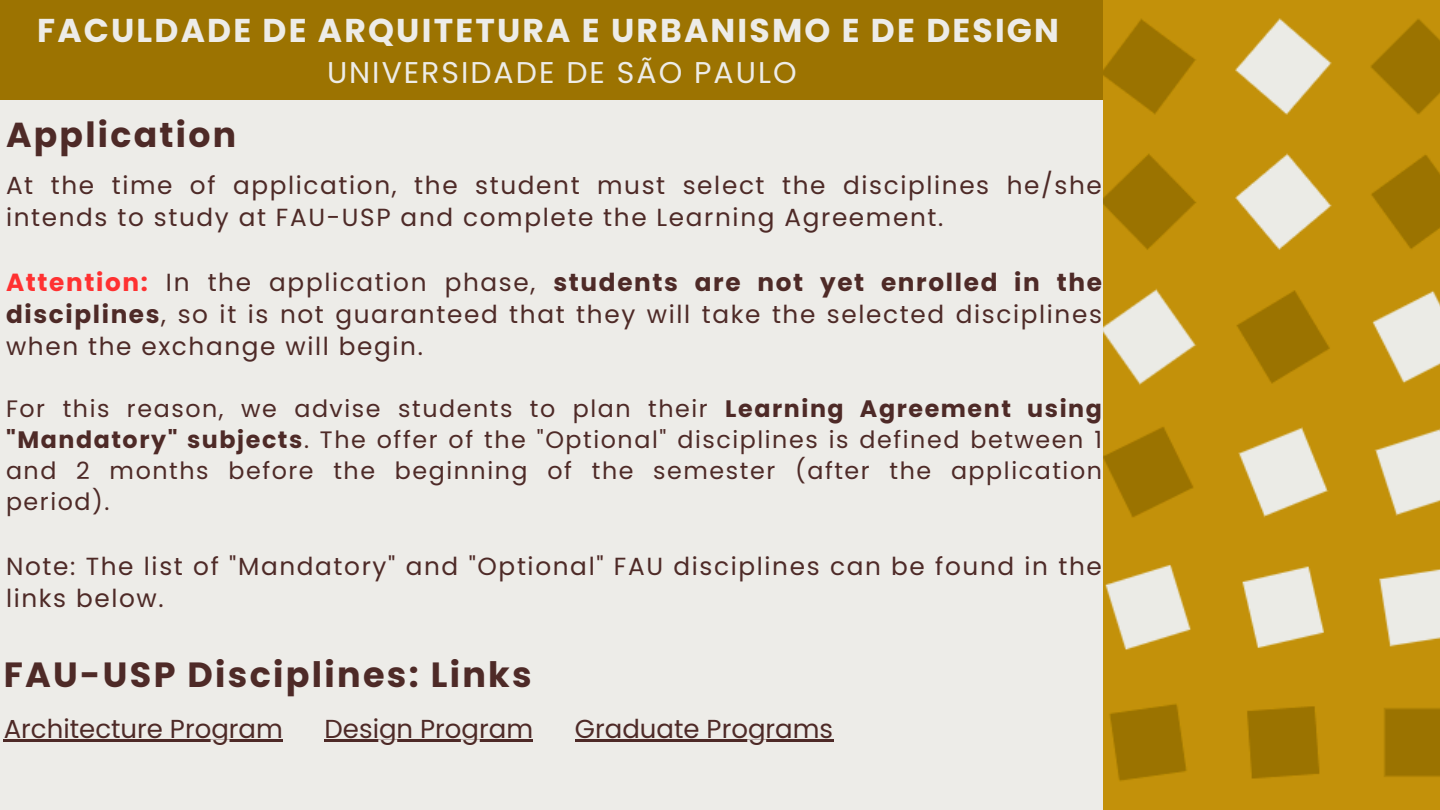
<style>
.page{position:relative;width:1440px;height:810px;background:#edece8}
.page>*{position:absolute;margin:0;border:0;box-sizing:border-box;transform-origin:0 0}
.t1{font:700 35px "Poppins";letter-spacing:.065em;color:#4e2a27}
.t2{font:700 34.7px "Poppins";letter-spacing:.065em;color:#4e2a27}
.t3{font:700 33px "Poppins";letter-spacing:.065em;color:#edece8}
.t4{font:30px "Poppins";letter-spacing:.065em;color:#edece8}
.t5{font:26px "Poppins";color:#4e2a27}
.t6{font:24.8px/32.2px "Poppins";letter-spacing:.065em;color:#4e2a27}
.t7{font:23.8px/30.8px "Poppins";letter-spacing:.065em;color:#4e2a27;text-align:justify}
.s1{font-weight:700;color:#ff3131}
.s2{font-weight:700}
</style>
<div class="page">
<hr style="left:4px;top:740px;width:279px;height:2px;background:#4e2a27">
<hr style="left:325px;top:740px;width:208px;height:2px;background:#4e2a27">
<hr style="left:575px;top:740px;width:258px;height:2px;background:#4e2a27">
<div style="left:0;top:0;width:1440px;height:100px;background:#9c7301"></div>
<img style="left:1104px;top:0;width:336px;height:810px">
<h3 class="t3" style="left:37px;top:7px;width:1023px">FACULDADE DE ARQUITETURA E URBANISMO E DE DESIGN</h3>
<p class="t4" style="left:327px;top:52px;width:471px">UNIVERSIDADE DE SÃO PAULO</p>
<p class="t2" style="left:6px;top:110px;width:232px">Application</p>
<p class="t6" style="left:6px;top:169px;width:1097px">At the time of application, the student must select the disciplines he/she intends to study at FAU-USP and complete the Learning Agreement.</p>
<h1 class="t6" style="left:6px;top:266px;width:1097px;text-align:justify"><span class="s1">Attention:</span> In the application phase, <span class="s2">students are not yet enrolled in the disciplines</span>, so it is not guaranteed that they will take the selected disciplines when the exchange will begin.</h1>
<h3 class="t7" style="left:6px;top:394px;width:1098px">For this reason, we advise students to plan their <span class="s2">Learning Agreement using "Mandatory" subjects</span>. The offer of the "Optional" disciplines is defined between 1 and 2 months before the beginning of the semester (after the application period).</h3>
<h2 class="t6" style="left:6px;top:550px;width:1097px">Note: The list of "Mandatory" and "Optional" FAU disciplines can be found in the links below.</h2>
<h2 class="t1" style="left:4px;top:650px;width:530px">FAU-USP Disciplines: Links</h2>
<p class="t5" style="left:4px;top:711px;width:281px">Architecture Program</p>
<p class="t5" style="left:325px;top:711px;width:210px">Design Program</p>
<p class="t5" style="left:575px;top:711px;width:260px">Graduate Programs</p>
</div>
